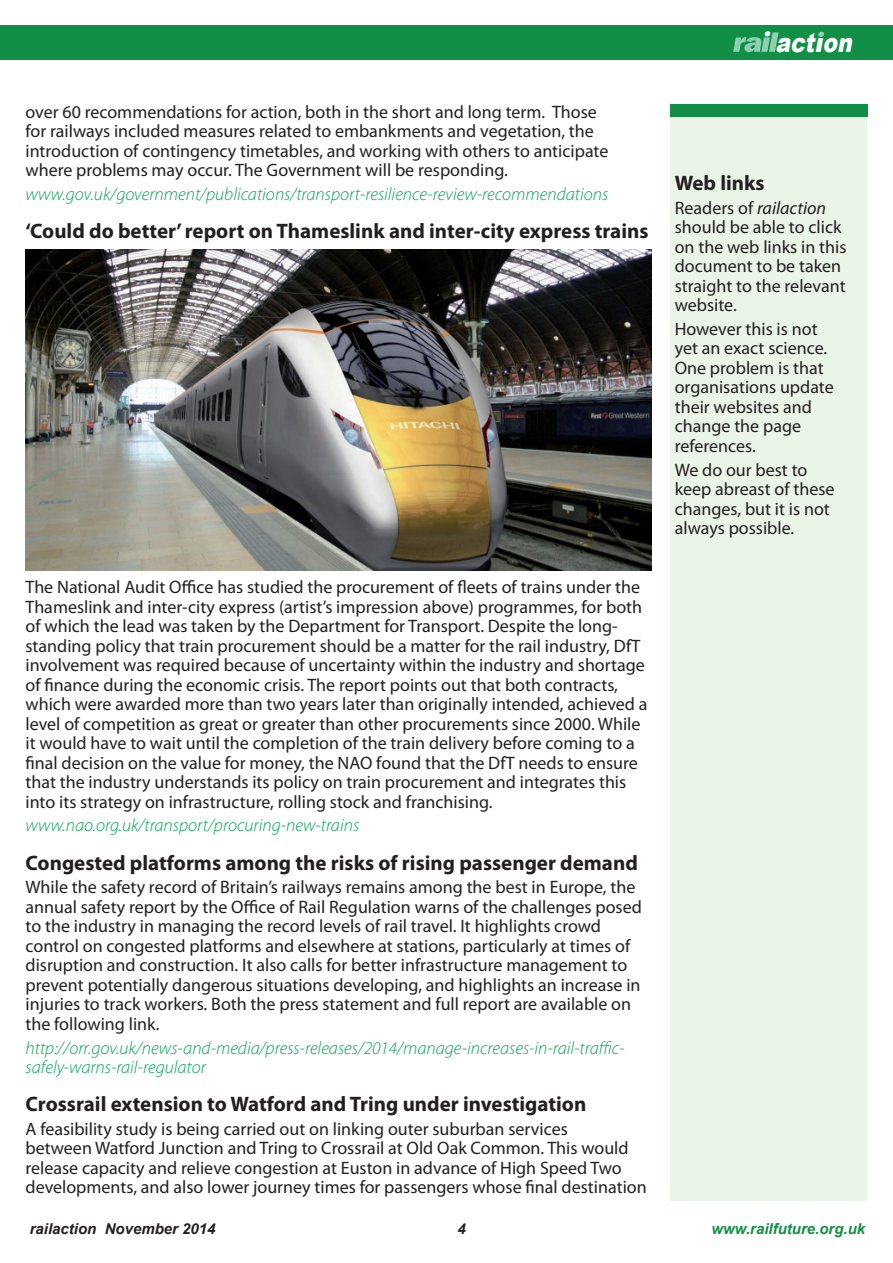
<style>
.page{position:relative;width:893px;height:1263px;background:#fff}
.page>*{position:absolute;margin:0;border:0;box-sizing:border-box;transform-origin:0 0}
.t1{font:italic 900 26.7px "Arial";color:#fff;scale:.81 1}
.t2{font:700 21px "Myriad Pro";color:#231f20}
.t3{font:18px/19.5px "Myriad Pro";color:#231f20}
.t4{font:italic 300 18px/19.5px "Myriad Pro";color:#00a54f}
.t5{font:italic 700 15px "Arial";color:#231f20}
.t6{font:italic 700 15px "Arial";color:#128f47}
.s1{font-style:italic}
</style>
<div class="page">
<div style="left:0;top:26px;width:893px;height:34px;background:#128f47"></div>
<svg style="left:733px;top:31px;width:46px;height:21px"></svg>
<svg style="left:818px;top:32px;width:6px;height:5px"></svg>
<div style="left:670px;top:104px;width:197px;height:1096px;background:#eaf4e7"></div>
<div style="left:670px;top:104px;width:197px;height:13px;background:#128f47"></div>
<img style="left:26px;top:250px;width:626px;height:321px">
<p class="t3" style="left:26px;top:102px;width:584px">over 60 recommendations for action, both in the short and long term. Those for railways included measures related to embankments and vegetation, the introduction of contingency timetables, and working with others to anticipate where problems may occur. The Government will be responding.</p>
<p class="t4" style="left:26px;top:185px;width:584px">www.gov.uk/government/publications/transport-resilience-review-recommendations</p>
<p class="t2" style="left:26px;top:217px;width:624px">‘Could do better’ report on Thameslink and inter-city express trains</p>
<p class="t3" style="left:26px;top:577px;width:624px">The National Audit Office has studied the procurement of fleets of trains under the Thameslink and inter-city express (artist’s impression above) programmes, for both of which the lead was taken by the Department for Transport. Despite the long&shy;standing policy that train procurement should be a matter for the rail industry, DfT involvement was required because of uncertainty within the industry and shortage of finance during the economic crisis. The report points out that both contracts, which were awarded more than two years later than originally intended, achieved a level of competition as great or greater than other procurements since 2000. While it would have to wait until the completion of the train delivery before coming to a final decision on the value for money, the NAO found that the DfT needs to ensure that the industry understands its policy on train procurement and integrates this into its strategy on infrastructure, rolling stock and franchising.</p>
<p class="t4" style="left:26px;top:816px;width:335px">www.nao.org.uk/transport/procuring-new-trains</p>
<p class="t2" style="left:26px;top:849px;width:614px">Congested platforms among the risks of rising passenger demand</p>
<p class="t3" style="left:26px;top:877px;width:618px">While the safety record of Britain’s railways remains among the best in Europe, the annual safety report by the Office of Rail Regulation warns of the challenges posed to the industry in managing the record levels of rail travel. It highlights crowd control on congested platforms and elsewhere at stations, particularly at times of disruption and construction. It also calls for better infrastructure management to prevent potentially dangerous situations developing, and highlights an increase in injuries to track workers. Both the press statement and full report are available on the following link.</p>
<p class="t4" style="left:26px;top:1038px;width:601px">http://orr.gov.uk/news-and-media/press-releases/2014/manage-increases-in-rail-traffic&shy;safely-warns-rail-regulator</p>
<p class="t2" style="left:26px;top:1090px;width:562px">Crossrail extension to Watford and Tring under investigation</p>
<p class="t3" style="left:26px;top:1119px;width:623px">A feasibility study is being carried out on linking outer suburban services<br>between Watford Junction and Tring to Crossrail at Old Oak Common. This would release capacity and relieve congestion at Euston in advance of High Speed Two developments, and also lower journey times for passengers whose final destination</p>
<h1 class="t1" style="left:775px;top:23px;width:104px">action</h1>
<p class="t2" style="left:675px;top:169px;width:91px">Web links</p>
<p class="t3" style="left:675px;top:197px;width:173px">Readers of <span class="s1">railaction </span>should be able to click on the web links in this document to be taken straight to the relevant website.</p>
<p class="t3" style="left:675px;top:319px;width:161px">However this is not yet an exact science.<br>One problem is that organisations update their websites and change the page references.</p>
<p class="t3" style="left:675px;top:459px;width:161px">We do our best to keep abreast of these changes, but it is not always possible.</p>
<p class="t5" style="left:30px;top:1219px;width:187px">railaction November 2014</p>
<p class="t5" style="left:457px;top:1219px;width:10px">4</p>
<p class="t6" style="left:712px;top:1219px;width:155px">www.railfuture.org.uk</p>
</div>
